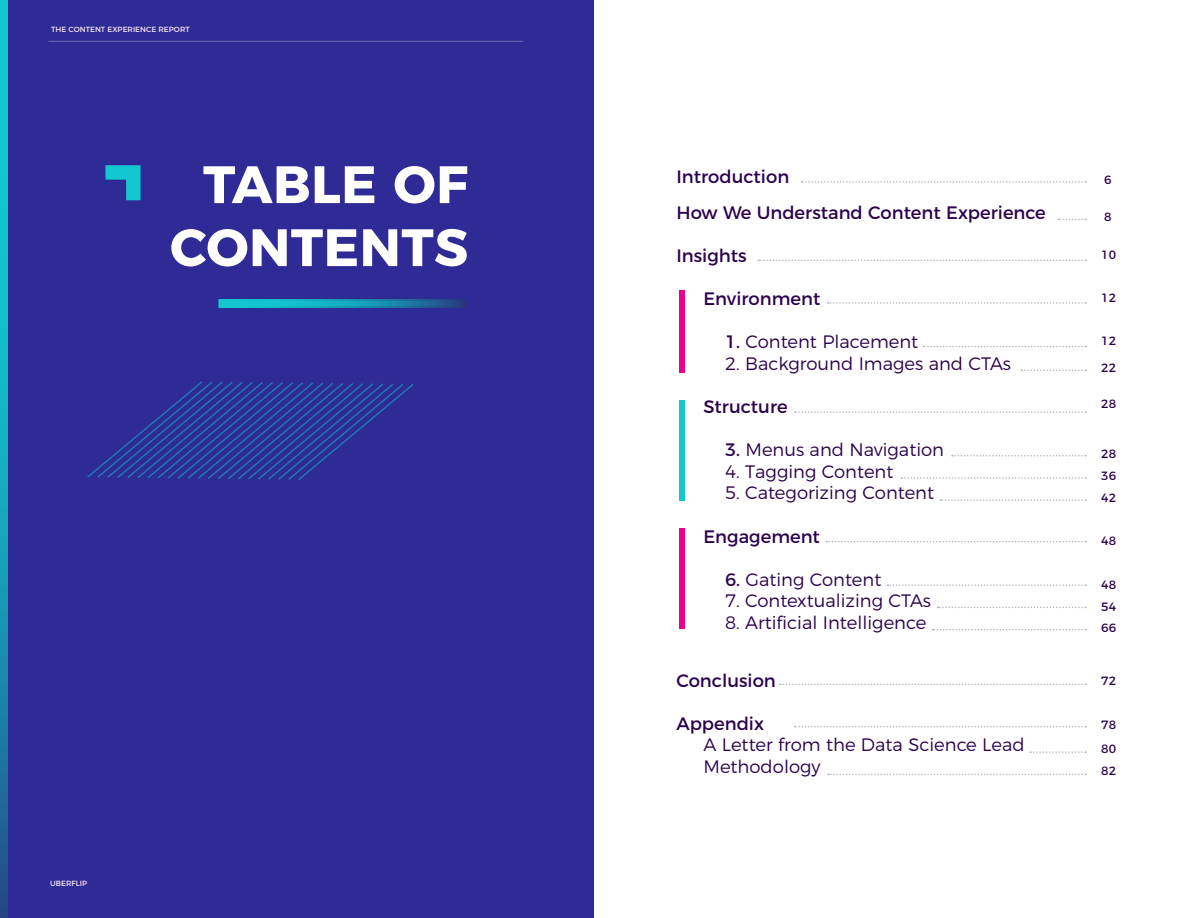
<style>
.page{position:relative;width:1188px;height:918px;background:#fff}
.page>*{position:absolute;margin:0;border:0;box-sizing:border-box;transform-origin:0 0}
.t1{font:700 52.5px/63px "Montserrat";letter-spacing:.01em;color:#fff;text-align:right}
.t2{font:300 18px/21.6px "Montserrat";color:#2c024c}
.t3{font:18px/36px "Montserrat";color:#2c024c}
.t4{font:12px/22.4px "Montserrat";color:#2c024c}
.t5{font:7.5px "Montserrat";color:#ffe9f2}
.s1{font-weight:400}
</style>
<div class="page">
<div style="left:0;top:0;width:594px;height:918px;background:#2e2a96"></div>
<svg style="left:801px;top:181px;width:285px;height:2px"></svg>
<svg style="left:1058px;top:219px;width:28px;height:1px"></svg>
<svg style="left:758px;top:260px;width:328px;height:1px"></svg>
<svg style="left:828px;top:302px;width:258px;height:2px"></svg>
<svg style="left:795px;top:411px;width:291px;height:2px"></svg>
<svg style="left:795px;top:726px;width:291px;height:1px"></svg>
<svg style="left:780px;top:684px;width:306px;height:1px"></svg>
<svg style="left:826px;top:541px;width:260px;height:1px"></svg>
<svg style="left:923px;top:346px;width:163px;height:1px"></svg>
<svg style="left:952px;top:455px;width:134px;height:2px"></svg>
<svg style="left:1030px;top:751px;width:56px;height:2px"></svg>
<svg style="left:887px;top:584px;width:199px;height:2px"></svg>
<svg style="left:940px;top:499px;width:146px;height:2px"></svg>
<svg style="left:932px;top:629px;width:154px;height:1px"></svg>
<svg style="left:1022px;top:369px;width:64px;height:2px"></svg>
<svg style="left:902px;top:477px;width:184px;height:2px"></svg>
<svg style="left:828px;top:774px;width:258px;height:1px"></svg>
<svg style="left:938px;top:607px;width:148px;height:1px"></svg>
<hr style="left:48px;top:41px;width:475px;height:1px;background:#c9c9d1">
<svg style="left:0;top:0;width:8px;height:918px;background:#17a0bb"></svg>
<svg style="left:87px;top:381px;width:327px;height:99px"></svg>
<svg style="left:105px;top:165px;width:36px;height:35px"></svg>
<svg style="left:221px;top:302px;width:242px;height:3px"></svg>
<div style="left:679px;top:290px;width:5px;height:82px;background:#eb008c"></div>
<div style="left:679px;top:401px;width:5px;height:100px;background:#12c7d1"></div>
<div style="left:679px;top:529px;width:5px;height:100px;background:#eb008c"></div>
<p class="t5" style="left:51px;top:23px;width:140px">THE CONTENT EXPERIENCE REPORT</p>
<h1 class="t1" style="left:170px;top:149px;width:299px">TABLE OF<br>CONTENTS</h1>
<p class="t3" style="left:676px;top:157px;width:371px">Introduction<br>How We Understand Content Experience</p>
<p class="t3" style="left:676px;top:236px;width:72px">Insights</p>
<p class="t3" style="left:703px;top:279px;width:118px">Environment</p>
<p class="t2" style="left:725px;top:330px;width:195px"><span class="s1">1.</span> Content Placement</p>
<p class="t2" style="left:725px;top:351px;width:288px">2. Background Images and CTAs</p>
<p class="t3" style="left:703px;top:387px;width:86px">Structure</p>
<p class="t2" style="left:725px;top:438px;width:221px"><span class="s1">3.</span> Menus and Navigation</p>
<p class="t2" style="left:725px;top:459px;width:170px">4. Tagging Content</p>
<p class="t2" style="left:725px;top:481px;width:211px">5. Categorizing Content</p>
<p class="t3" style="left:703px;top:517px;width:118px">Engagement</p>
<p class="t2" style="left:725px;top:567px;width:158px"><span class="s1">6.</span> Gating Content</p>
<p class="t2" style="left:725px;top:589px;width:208px">7. Contextualizing CTAs</p>
<p class="t2" style="left:725px;top:610px;width:203px">8. Artificial Intelligence</p>
<p class="t5" style="left:50px;top:877px;width:38px">UBERFLIP</p>
<p class="t3" style="left:676px;top:661px;width:101px">Conclusion</p>
<p class="t3" style="left:676px;top:704px;width:89px">Appendix</p>
<p class="t2" style="left:703px;top:733px;width:323px">A Letter from the Data Science Lead<br>Methodology</p>
<p class="t4" style="left:1104px;top:168px;width:9px">6</p>
<p class="t4" style="left:1104px;top:205px;width:9px">8</p>
<p class="t4" style="left:1101px;top:243px;width:16px">10</p>
<p class="t4" style="left:1101px;top:285px;width:16px">12</p>
<p class="t4" style="left:1101px;top:329px;width:16px">12</p>
<p class="t4" style="left:1101px;top:356px;width:16px">22</p>
<p class="t4" style="left:1101px;top:391px;width:16px">28</p>
<p class="t4" style="left:1101px;top:441px;width:16px">28</p>
<p class="t4" style="left:1101px;top:463px;width:16px">36<br>42</p>
<p class="t4" style="left:1101px;top:528px;width:16px">48</p>
<p class="t4" style="left:1101px;top:572px;width:16px">48</p>
<p class="t4" style="left:1101px;top:594px;width:16px">54</p>
<p class="t4" style="left:1101px;top:615px;width:16px">66</p>
<p class="t4" style="left:1101px;top:669px;width:16px">72</p>
<p class="t4" style="left:1101px;top:713px;width:16px">78</p>
<p class="t4" style="left:1101px;top:736px;width:16px">80</p>
<p class="t4" style="left:1101px;top:759px;width:16px">82</p>
</div>
